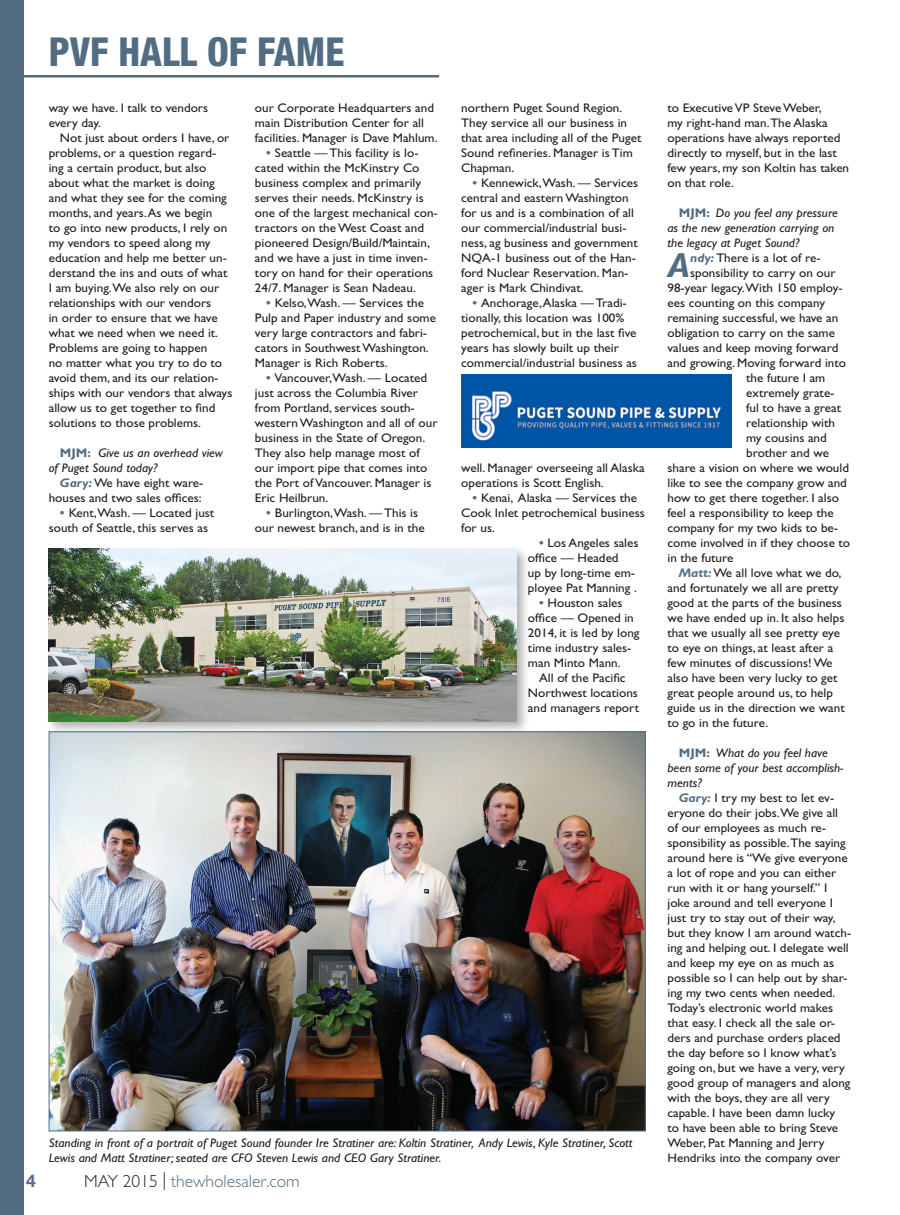
<style>
.page{position:relative;width:900px;height:1215px;background:#fff}
.page>*{position:absolute;margin:0;border:0;box-sizing:border-box;transform-origin:0 0}
.t1{font:800 condensed 40px "Helvetica Neue LT Std";color:#526d83;scale:.95 1}
.t2{font:italic 700 34.5px "Gill Sans Std";color:#526d83;scale:1.05 1}
.t3{font:300 17.5px "Gill Sans Std";color:#526d83}
.t4{font:700 17.5px "Helvetica Neue LT Std";color:#526d83}
.t5{font:12.5px/15px "Gill Sans Std";color:#231f20;scale:1.05 1}
.t6{font:italic 12.5px/15px "Gill Sans Std";color:#231f20;scale:1.05 1}
.s1{font-weight:700;font-style:normal;color:#526d83}
.s2{font-weight:700;font-style:italic;color:#526d83}
.s3{font-weight:700;color:#526d83}
.s4{color:#231f20}
.s5{font-size:26.25px;color:#231f20}
</style>
<div class="page">
<div style="left:0;top:0;width:24px;height:1215px;background:#526d83"></div>
<hr style="left:0;top:75px;width:439px;height:3px;background:#526d83">
<img style="left:461px;top:375px;width:270px;height:72px">
<img style="left:51px;top:733px;width:593px;height:396px">
<div style="left:46px;top:546px;width:485px;height:190px;background:#231f20;opacity:.35"></div>
<img style="left:49px;top:549px;width:468px;height:173px">
<h1 class="t1" style="left:49px;top:27px;width:313px">PVF HALL OF FAME</h1>
<p class="t5" style="left:49px;top:101px;width:153px">way we have. I talk to vendors every day.</p>
<p class="t5" style="left:49px;top:131px;width:176px;text-indent:11px">Not just about orders I have, or problems, or a question regard&shy;ing a certain product, but also about what the market is doing and what they see for the coming months, and years. As we begin<br>to go into new products, I rely on my vendors to speed along my education and help me better un&shy;derstand the ins and outs of what<br>I am buying.We also rely on our relationships with our vendors<br>in order to ensure that we have what we need when we need it.<br>Problems are going to happen<br>no matter what you try to do to avoid them, and its our relation&shy;ships with our vendors that always allow us to get together to find solutions to those problems.</p>
<p class="t6" style="left:60px;top:446px;width:157px"><span class="s1">MJM:</span> Give us an overhead view</p>
<p class="t6" style="left:49px;top:461px;width:105px">of Puget Sound today?</p>
<p class="t5" style="left:60px;top:476px;width:138px"><span class="s2">Gary:</span> We have eight ware-</p>
<p class="t5" style="left:49px;top:491px;width:147px">houses and two sales offices:</p>
<p class="t5" style="left:49px;top:506px;width:159px;text-indent:11px"><span class="s3">•</span> Kent,Wash. — Located just south of Seattle, this serves as</p>
<p class="t5" style="left:255px;top:101px;width:175px">our Corporate Headquarters and main Distribution Center for all facilities. Manager is Dave Mahlum.</p>
<p class="t5" style="left:255px;top:146px;width:176px;text-indent:11px"><span class="s3">•</span> Seattle — This facility is lo&shy;cated within the McKinstry Co business complex and primarily serves their needs. McKinstry is one of the largest mechanical con&shy;tractors on the West Coast and pioneered Design/Build/Maintain, and we have a just in time inven&shy;tory on hand for their operations<br>24/7. Manager is Sean Nadeau.</p>
<p class="t5" style="left:255px;top:296px;width:174px;text-indent:11px"><span class="s3">•</span> Kelso,Wash. — Services the<br>Pulp and Paper industry and some very large contractors and fabri&shy;cators in Southwest Washington.<br>Manager is Rich Roberts.</p>
<p class="t5" style="left:255px;top:371px;width:175px;text-indent:11px"><span class="s3">•</span> Vancouver,Wash. — Located just across the Columbia River from Portland, services south&shy;western Washington and all of our business in the State of Oregon.<br>They also help manage most of our import pipe that comes into the Port of Vancouver. Manager is<br>Eric Heilbrun.</p>
<p class="t5" style="left:255px;top:506px;width:163px;text-align:center"><span class="s3">•</span> Burlington,Wash. — This is our newest branch, and is in the</p>
<p class="t5" style="left:461px;top:101px;width:173px">northern Puget Sound Region.<br>They service all our business in that area including all of the Puget<br>Sound refineries. Manager is Tim<br>Chapman.</p>
<p class="t5" style="left:461px;top:176px;width:170px;text-indent:11px"><span class="s3">•</span> Kennewick,Wash. — Services central and eastern Washington for us and is a combination of all our commercial/industrial busi&shy;ness, ag business and government<br>NQA-1 business out of the Han&shy;ford Nuclear Reservation. Man&shy;ager is Mark Chindivat.</p>
<p class="t5" style="left:461px;top:296px;width:169px;text-indent:11px"><span class="s3">•</span> Anchorage, Alaska — Tradi&shy;tionally, this location was 100% petrochemical, but in the last five years has slowly built up their commercial/industrial business as</p>
<p class="t5" style="left:461px;top:461px;width:176px">well. Manager overseeing all Alaska operations is Scott English.</p>
<p class="t5" style="left:461px;top:491px;width:176px;text-indent:11px"><span class="s3">•</span> Kenai, Alaska — Services the<br>Cook Inlet petrochemical business for us.</p>
<p class="t5" style="left:528px;top:536px;width:107px;text-indent:11px"><span class="s3">•</span> Los Angeles sales office — Headed<br>up by long-time em&shy;ployee Pat Manning .</p>
<p class="t5" style="left:528px;top:596px;width:108px;text-indent:11px"><span class="s3">•</span> Houston sales office — Opened in<br>2014, it is led by long time industry sales&shy;man Minto Mann.</p>
<p class="t5" style="left:528px;top:671px;width:107px;text-align:center">All of the Pacific<br>Northwest locations and managers report</p>
<h3 class="t4" style="left:26px;top:1170px;width:11px">4</h3>
<p class="t6" style="left:49px;top:1136px;width:558px">Standing in front of a portrait of Puget Sound founder Ire Stratiner are: Koltin Stratiner, Andy Lewis, Kyle Stratiner, Scott<br>Lewis and Matt Stratiner; seated are CFO Steven Lewis and CEO Gary Stratiner.</p>
<h3 class="t3" style="left:84px;top:1171px;width:217px"><span class="s4">MAY 2015</span> <span class="s5">l</span> thewholesaler.com</h3>
<p class="t5" style="left:668px;top:101px;width:175px">to Executive VP Steve Weber,<br>my right-hand man.The Alaska operations have always reported directly to myself, but in the last few years, my son Koltin has taken on that role.</p>
<p class="t6" style="left:668px;top:206px;width:164px;text-indent:11px"><span class="s1">MJM:</span> Do you feel any pressure as the new generation carrying on the legacy at Puget Sound?</p>
<h2 class="t2" style="left:668px;top:246px;width:23px">A</h2>
<p class="t5" style="left:690px;top:251px;width:126px"><span class="s2">ndy:</span> There is a lot of re-</p>
<p class="t5" style="left:690px;top:266px;width:140px">sponsibility to carry on our</p>
<p class="t5" style="left:667px;top:281px;width:168px">98-year legacy.With 150 employ-</p>
<p class="t5" style="left:667px;top:296px;width:152px">ees counting on this company</p>
<p class="t5" style="left:667px;top:311px;width:164px">remaining successful, we have an</p>
<p class="t5" style="left:667px;top:326px;width:161px">obligation to carry on the same</p>
<p class="t5" style="left:667px;top:341px;width:164px">values and keep moving forward</p>
<p class="t5" style="left:667px;top:356px;width:172px">and growing. Moving forward into</p>
<p class="t5" style="left:746px;top:371px;width:77px">the future I am</p>
<p class="t5" style="left:746px;top:386px;width:86px">extremely grate-</p>
<p class="t5" style="left:746px;top:401px;width:92px">ful to have a great</p>
<p class="t5" style="left:746px;top:416px;width:86px">relationship with</p>
<p class="t5" style="left:746px;top:431px;width:78px">my cousins and</p>
<p class="t5" style="left:746px;top:446px;width:80px">brother and we</p>
<p class="t5" style="left:667px;top:461px;width:174px">share a vision on where we would</p>
<p class="t5" style="left:667px;top:476px;width:172px">like to see the company grow and</p>
<p class="t5" style="left:667px;top:491px;width:165px">how to get there together. I also</p>
<p class="t5" style="left:667px;top:506px;width:160px">feel a responsibility to keep the</p>
<p class="t5" style="left:667px;top:521px;width:164px">company for my two kids to be-</p>
<p class="t5" style="left:667px;top:536px;width:176px">come involved in if they choose to</p>
<p class="t5" style="left:667px;top:551px;width:64px">in the future</p>
<p class="t5" style="left:679px;top:566px;width:156px"><span class="s2">Matt:</span> We all love what we do,</p>
<p class="t5" style="left:667px;top:581px;width:164px">and fortunately we all are pretty</p>
<p class="t5" style="left:667px;top:596px;width:168px">good at the parts of the business</p>
<p class="t5" style="left:667px;top:611px;width:170px">we have ended up in. It also helps</p>
<p class="t5" style="left:667px;top:626px;width:166px">that we usually all see pretty eye</p>
<p class="t5" style="left:667px;top:641px;width:160px">to eye on things, at least after a</p>
<p class="t5" style="left:667px;top:656px;width:159px">few minutes of discussions! We</p>
<p class="t5" style="left:667px;top:671px;width:163px">also have been very lucky to get</p>
<p class="t5" style="left:667px;top:686px;width:159px">great people around us, to help</p>
<p class="t5" style="left:667px;top:701px;width:170px">guide us in the direction we want</p>
<p class="t5" style="left:667px;top:716px;width:97px">to go in the future.</p>
<p class="t6" style="left:667px;top:746px;width:169px;text-indent:11px"><span class="s1">MJM:</span> What do you feel have been some of your best accomplish&shy;ments?</p>
<p class="t5" style="left:667px;top:791px;width:176px;text-indent:11px"><span class="s2">Gary:</span> I try my best to let ev&shy;eryone do their jobs.We give all of our employees as much re&shy;sponsibility as possible.The saying around here is “We give everyone a lot of rope and you can either run with it or hang yourself.” I joke around and tell everyone I just try to stay out of their way, but they know I am around watch&shy;ing and helping out. I delegate well and keep my eye on as much as possible so I can help out by shar&shy;ing my two cents when needed.<br>Today’s electronic world makes that easy. I check all the sale or&shy;ders and purchase orders placed the day before so I know what’s going on, but we have a very, very good group of managers and along with the boys, they are all very capable. I have been damn lucky<br>to have been able to bring Steve<br>Weber, Pat Manning and Jerry<br>Hendriks into the company over</p>
</div>
